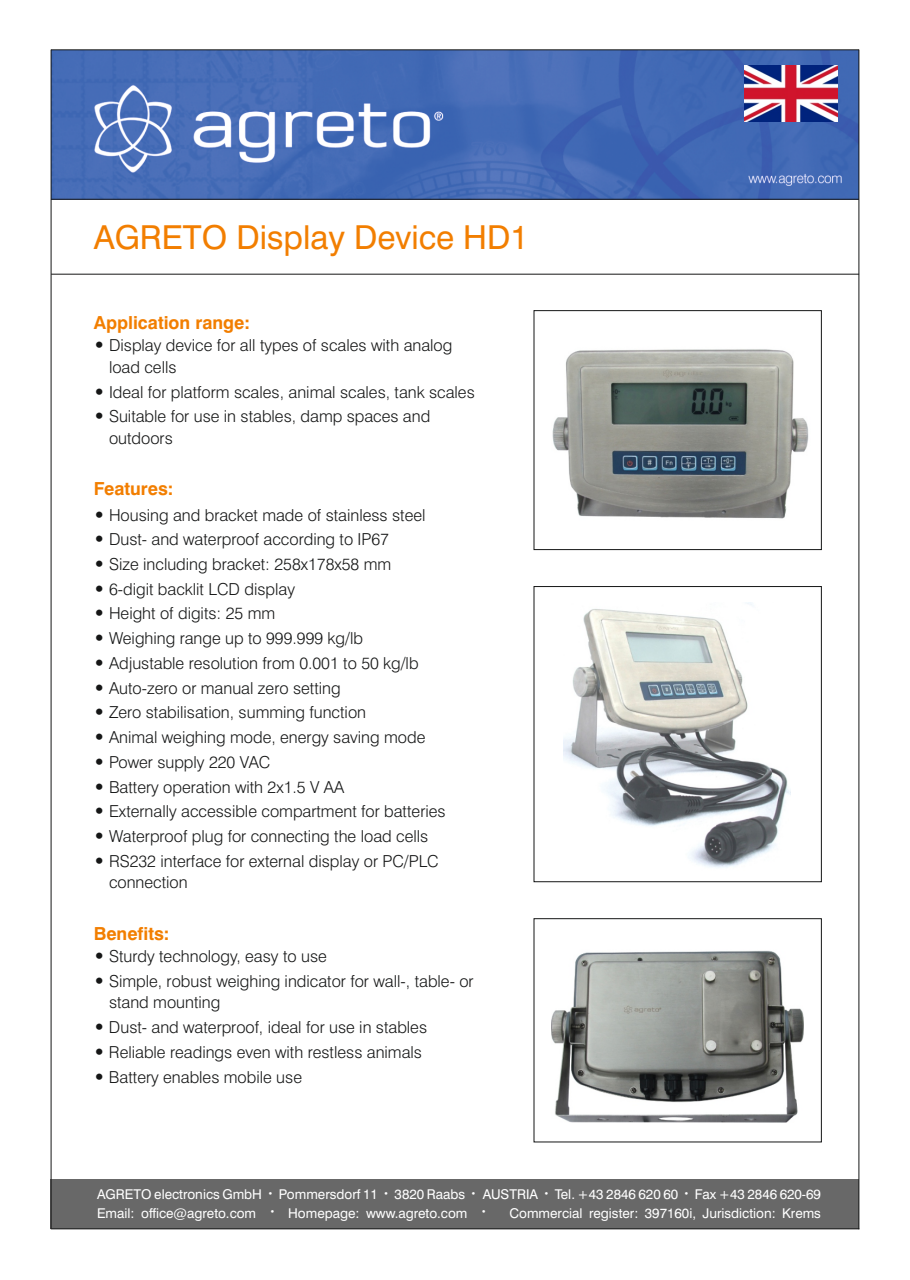
<style>
.page{position:relative;width:910px;height:1280px;background:#fff}
.page>*{position:absolute;margin:0;border:0;box-sizing:border-box;transform-origin:0 0}
.t1{font:33px "Swiss 721 BT";color:#f27e00}
.t2{font:700 18px "Swiss 721 BT";color:#f27e00}
.t3{font:300 16.5px/24.8px "Swiss 721 BT";color:#151616}
.t4{font:13.5px "Swiss 721 BT";color:#fff}
.t5{font:4.5px "Wingdings";color:#fff}
</style>
<div class="page">
<div style="left:51px;top:1179px;width:808px;height:50px;background:#686868"></div>
<img style="left:52px;top:50px;width:806px;height:149px">
<hr style="left:51px;top:50px;width:1px;height:1179px;background:#151616">
<hr style="left:858px;top:50px;width:1px;height:1179px;background:#151616">
<hr style="left:51px;top:199px;width:808px;height:1px;background:#151616">
<hr style="left:51px;top:274px;width:808px;height:1px;background:#151616">
<hr style="left:51px;top:1228px;width:808px;height:1px;background:#151616">
<hr style="left:51px;top:49px;width:808px;height:1px;background:#151616">
<img style="left:551px;top:950px;width:252px;height:173px">
<img style="left:563px;top:603px;width:227px;height:265px">
<img style="left:552px;top:349px;width:257px;height:170px">
<div style="left:534px;top:310px;width:288px;height:240px;border:1px solid #151616"></div>
<div style="left:534px;top:586px;width:288px;height:296px;border:1px solid #151616"></div>
<div style="left:534px;top:918px;width:288px;height:224px;border:1px solid #151616"></div>
<img style="left:744px;top:65px;width:94px;height:56px">
<h1 class="t1" style="left:94px;top:224px;width:436px">AGRETO Display Device HD1</h1>
<p class="t2" style="left:94px;top:315px;width:158px">Application range:</p>
<p class="t3" style="left:109px;top:336px;width:345px;line-height:21.8px">Display device for all types of scales with analog load cells</p>
<p class="t3" style="left:109px;top:381px;width:367px">Ideal for platform scales, animal scales, tank scales<br>Suitable for use in stables, damp spaces and</p>
<p class="t3" style="left:109px;top:427px;width:65px">outdoors</p>
<p class="t2" style="left:94px;top:482px;width:81px">Features:</p>
<p class="t3" style="left:109px;top:504px;width:338px">Housing and bracket made of stainless steel Dust- and waterproof according to IP67<br>Size including bracket: 258x178x58 mm<br>6-digit backlit LCD display<br>Height of digits: 25 mm<br>Weighing range up to 999.999 kg/lb<br>Adjustable resolution from 0.001 to 50 kg/lb Auto-zero or manual zero setting<br>Zero stabilisation, summing function<br>Animal weighing mode, energy saving mode Power supply 220 VAC<br>Battery operation with 2x1.5 V AA<br>Externally accessible compartment for batteries Waterproof plug for connecting the load cells RS232 interface for external display or PC/PLC</p>
<p class="t3" style="left:109px;top:872px;width:80px">connection</p>
<p class="t2" style="left:94px;top:926px;width:77px">Benefits:</p>
<p class="t3" style="left:109px;top:945px;width:366px">Sturdy technology, easy to use<br>Simple, robust weighing indicator for wall-, table- or</p>
<p class="t3" style="left:109px;top:992px;width:320px">stand mounting<br>Dust- and waterproof, ideal for use in stables Reliable readings even with restless animals Battery enables mobile use</p>
<p class="t4" style="left:97px;top:1189px;width:370px">AGRETO electronics GmbH Pommersdorf 11 3820 Raabs</p>
<p class="t4" style="left:483px;top:1189px;width:340px">AUSTRIA Tel. +43 2846 620 60 Fax +43 2846 620-69</p>
<p class="t5" style="left:271px;top:1210px;width:5px">●</p>
<p class="t5" style="left:482px;top:1210px;width:5px">●</p>
<p class="t5" style="left:269px;top:1191px;width:5px">●</p>
<p class="t5" style="left:385px;top:1191px;width:5px">●</p>
<p class="t5" style="left:472px;top:1191px;width:5px">●</p>
<p class="t5" style="left:545px;top:1191px;width:5px">●</p>
<p class="t5" style="left:685px;top:1191px;width:5px">●</p>
<p class="t4" style="left:97px;top:1207px;width:161px">Email: office@agreto.com</p>
<p class="t4" style="left:288px;top:1207px;width:181px">Homepage: www.agreto.com</p>
<p class="t4" style="left:510px;top:1207px;width:313px">Commercial register: 397160i, Jurisdiction: Krems</p>
</div>
